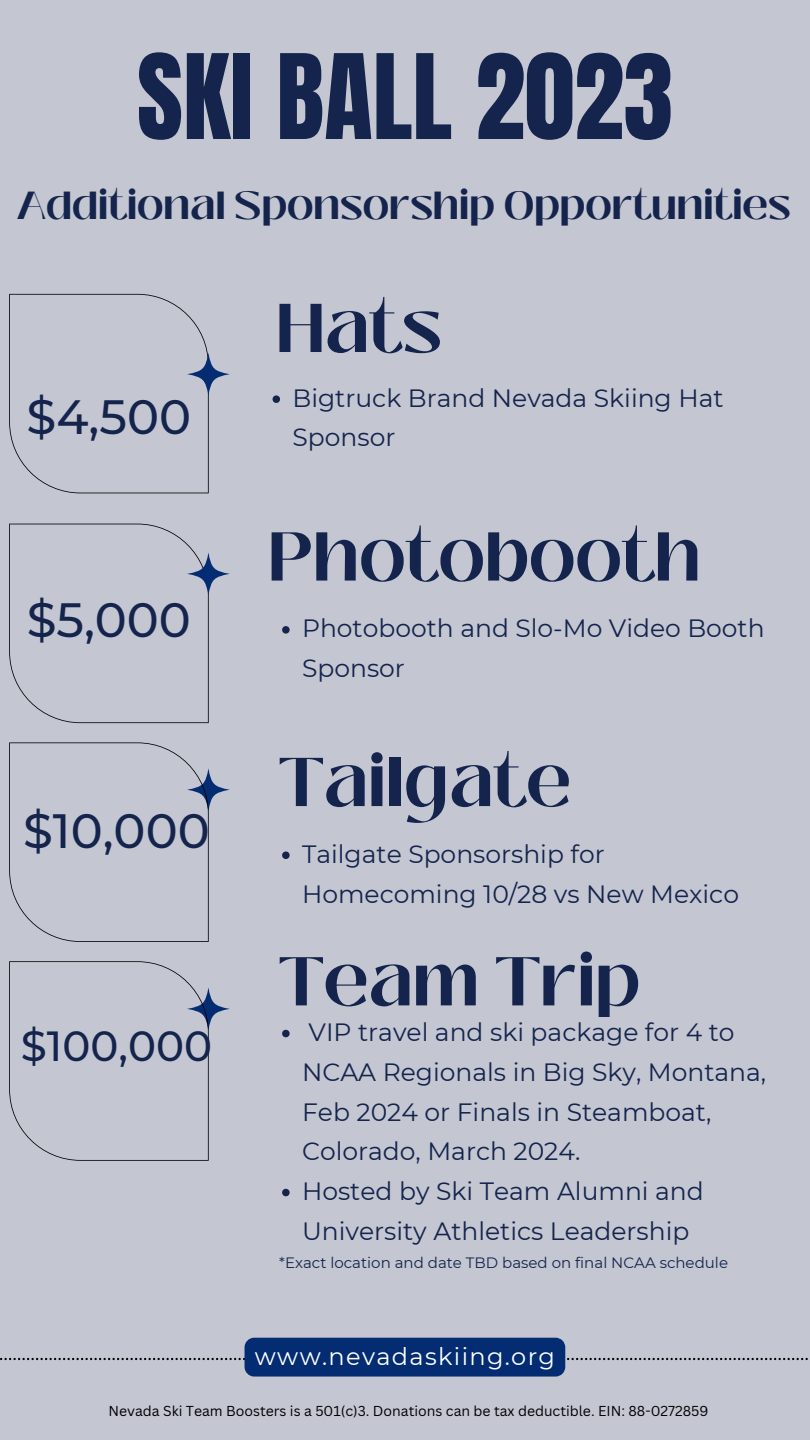
<style>
.page{position:relative;width:810px;height:1440px;background:#c4c7d1}
.page>*{position:absolute;margin:0;border:0;box-sizing:border-box;transform-origin:0 0}
.t1{font:100px "Anton";color:#14244d}
.t2{font:700 68.7px "Black Mango";color:#14244d}
.t3{font:500 48px "Montserrat";color:#14244d}
.t4{font:500 42px "Montserrat";color:#14244d}
.t5{font:700 39px "Black Mango";color:#14244d}
.t6{font:25px/39.8px "Montserrat";color:#14244d}
.t7{font:24px "Montserrat";letter-spacing:.055em;color:#fefffe}
.t8{font:15px "Montserrat";color:#14244d}
.t9{font:14px "Canva Sans";color:#000}
</style>
<div class="page">
<svg style="left:9px;top:294px;width:200px;height:199px"></svg>
<svg style="left:0;top:1338px;width:808px;height:39px"></svg>
<svg style="left:187px;top:768px;width:43px;height:43px"></svg>
<svg style="left:273px;top:395px;width:7px;height:8px"></svg>
<svg style="left:9px;top:524px;width:200px;height:199px"></svg>
<svg style="left:9px;top:742px;width:200px;height:200px"></svg>
<svg style="left:282px;top:626px;width:8px;height:8px"></svg>
<svg style="left:282px;top:852px;width:8px;height:7px"></svg>
<svg style="left:187px;top:353px;width:43px;height:43px"></svg>
<svg style="left:187px;top:553px;width:43px;height:42px"></svg>
<svg style="left:187px;top:988px;width:43px;height:42px"></svg>
<svg style="left:9px;top:961px;width:200px;height:200px"></svg>
<svg style="left:282px;top:1030px;width:8px;height:7px"></svg>
<svg style="left:282px;top:1189px;width:8px;height:7px"></svg>
<p class="t1" style="left:137px;top:25px;width:538px">SKI BALL 2023</p>
<p class="t5" style="left:17px;top:177px;width:775px">Additional Sponsorship Opportunities</p>
<p class="t3" style="left:27px;top:387px;width:166px">$4,500</p>
<p class="t3" style="left:27px;top:590px;width:166px">$5,000</p>
<p class="t3" style="left:23px;top:801px;width:188px">$10,000</p>
<p class="t2" style="left:276px;top:276px;width:167px">Hats</p>
<p class="t6" style="left:293px;top:378px;width:433px">Bigtruck Brand Nevada Skiing Hat<br>Sponsor</p>
<p class="t2" style="left:268px;top:505px;width:434px">Photobooth</p>
<p class="t6" style="left:302px;top:608px;width:464px">Photobooth and Slo-Mo Video Booth<br>Sponsor</p>
<p class="t2" style="left:279px;top:731px;width:294px">Tailgate</p>
<p class="t6" style="left:302px;top:834px;width:438px">Tailgate Sponsorship for<br>Homecoming 10/28 vs New Mexico</p>
<p class="t2" style="left:279px;top:930px;width:363px">Team Trip</p>
<p class="t4" style="left:21px;top:1020px;width:193px">$100,000</p>
<p class="t6" style="left:302px;top:1012px;width:466px">VIP travel and ski package for 4 to<br>NCAA Regionals in Big Sky, Montana,<br>Feb 2024 or Finals in Steamboat,<br>Colorado, March 2024.</p>
<p class="t6" style="left:302px;top:1171px;width:403px">Hosted by Ski Team Alumni and<br>University Athletics Leadership</p>
<p class="t8" style="left:279px;top:1254px;width:450px">*Exact location and date TBD based on final NCAA schedule</p>
<p class="t7" style="left:255px;top:1342px;width:302px">www.nevadaskiing.org</p>
<p class="t9" style="left:108px;top:1401px;width:602px">Nevada Ski Team Boosters is a 501(c)3. Donations can be tax deductible. EIN: 88-0272859</p>
</div>
